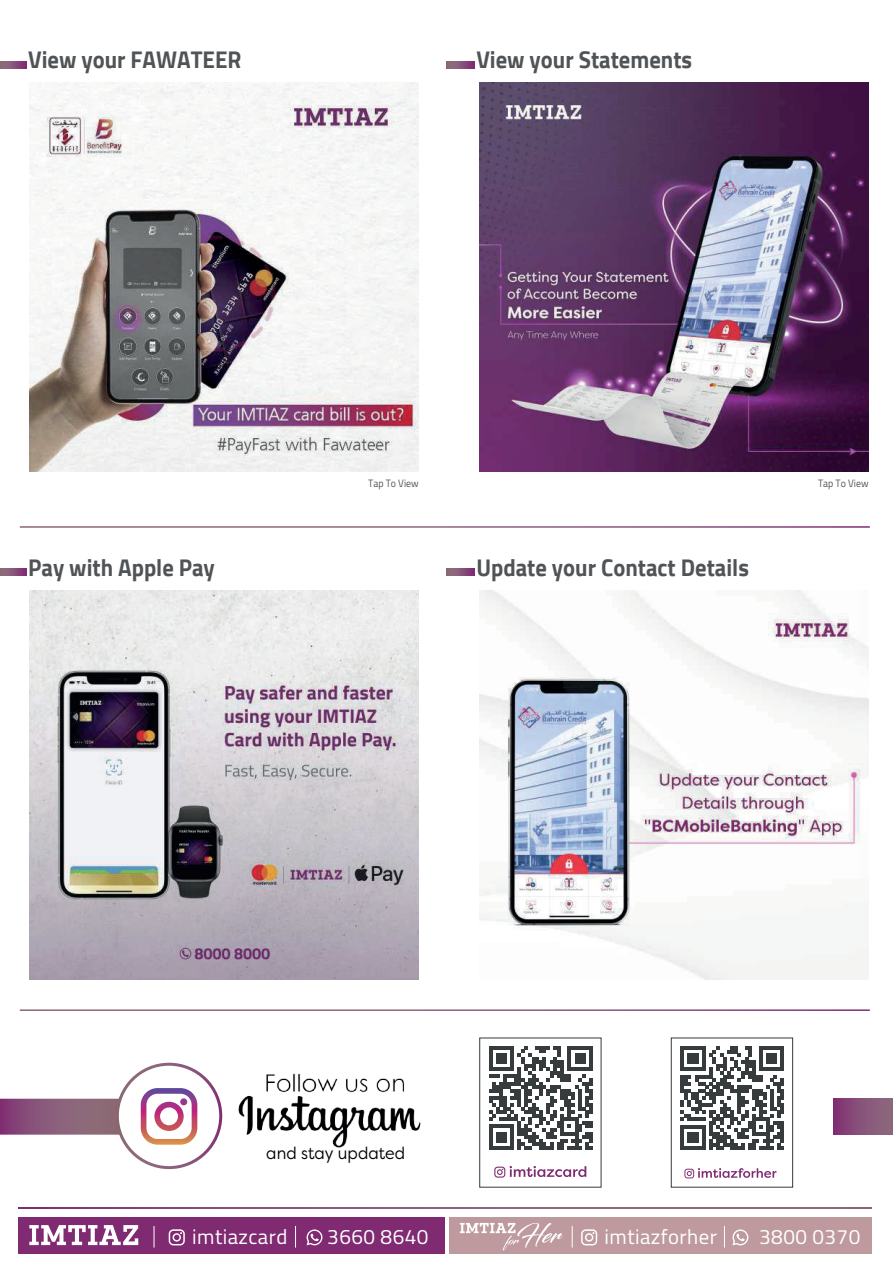
<style>
.page{position:relative;width:893px;height:1263px;background:#fff}
.page>*{position:absolute;margin:0;border:0;box-sizing:border-box;transform-origin:0 0}
.t1{font:700 24px "Cairo";color:#505457;scale:.94 1}
.t2{font:20.7px "Cairo";letter-spacing:.02em;color:#fff}
.t3{font:17.1px "Filson Pro";color:#000003;scale:.94 1}
.t4{font:10.5px "Cairo";color:#505457;scale:.94 1}
</style>
<div class="page">
<div style="left:18px;top:1217px;width:426px;height:36px;background:#802a72"></div>
<div style="left:449px;top:1217px;width:422px;height:36px;background:#be9a9f"></div>
<svg style="left:460px;top:1223px;width:103px;height:27px"></svg>
<svg style="left:29px;top:1225px;width:109px;height:20px"></svg>
<svg style="left:169px;top:1229px;width:16px;height:16px"></svg>
<svg style="left:295px;top:1226px;width:1px;height:21px"></svg>
<svg style="left:307px;top:1229px;width:15px;height:16px"></svg>
<svg style="left:581px;top:1229px;width:16px;height:16px"></svg>
<svg style="left:724px;top:1226px;width:1px;height:21px"></svg>
<svg style="left:732px;top:1229px;width:16px;height:16px"></svg>
<svg style="left:18px;top:1207px;width:853px;height:2px"></svg>
<svg style="left:572px;top:1226px;width:1px;height:21px"></svg>
<svg style="left:154px;top:1226px;width:1px;height:21px"></svg>
<svg style="left:0;top:61px;width:26px;height:7px"></svg>
<svg style="left:447px;top:61px;width:27px;height:7px"></svg>
<svg style="left:0;top:568px;width:26px;height:8px"></svg>
<svg style="left:447px;top:568px;width:27px;height:8px"></svg>
<svg style="left:489px;top:1046px;width:104px;height:104px"></svg>
<svg style="left:494px;top:1166px;width:92px;height:11px"></svg>
<svg style="left:680px;top:1046px;width:104px;height:104px"></svg>
<svg style="left:684px;top:1168px;width:92px;height:10px"></svg>
<img style="left:238px;top:1073px;width:183px;height:75px">
<svg style="left:0;top:1063px;width:222px;height:106px"></svg>
<div style="left:834px;top:1099px;width:59px;height:36px;background:linear-gradient(to right,#823574,#8e6e7f)"></div>
<img style="left:480px;top:83px;width:388px;height:389px">
<img style="left:30px;top:83px;width:389px;height:389px">
<img style="left:30px;top:590px;width:389px;height:389px">
<img style="left:480px;top:590px;width:388px;height:389px">
<div style="left:671px;top:1037px;width:122px;height:150px;border:1px solid #363b3d"></div>
<p class="t1" style="left:28px;top:46px;width:229px">View your FAWATEER</p>
<p class="t1" style="left:476px;top:46px;width:231px">View your Statements</p>
<p class="t4" style="left:368px;top:475px;width:55px">Tap To View</p>
<p class="t4" style="left:818px;top:475px;width:55px">Tap To View</p>
<p class="t1" style="left:28px;top:553px;width:200px">Pay with Apple Pay</p>
<p class="t1" style="left:476px;top:553px;width:292px">Update your Contact Details</p>
<p class="t3" style="left:266px;top:1141px;width:149px">and stay updated</p>
<p class="t2" style="left:192px;top:1220px;width:97px">imtiazcard</p>
<p class="t2" style="left:327px;top:1219px;width:103px">3660 8640</p>
<p class="t2" style="left:605px;top:1220px;width:114px">imtiazforher</p>
<p class="t2" style="left:759px;top:1219px;width:103px">3800 0370</p>
</div>
